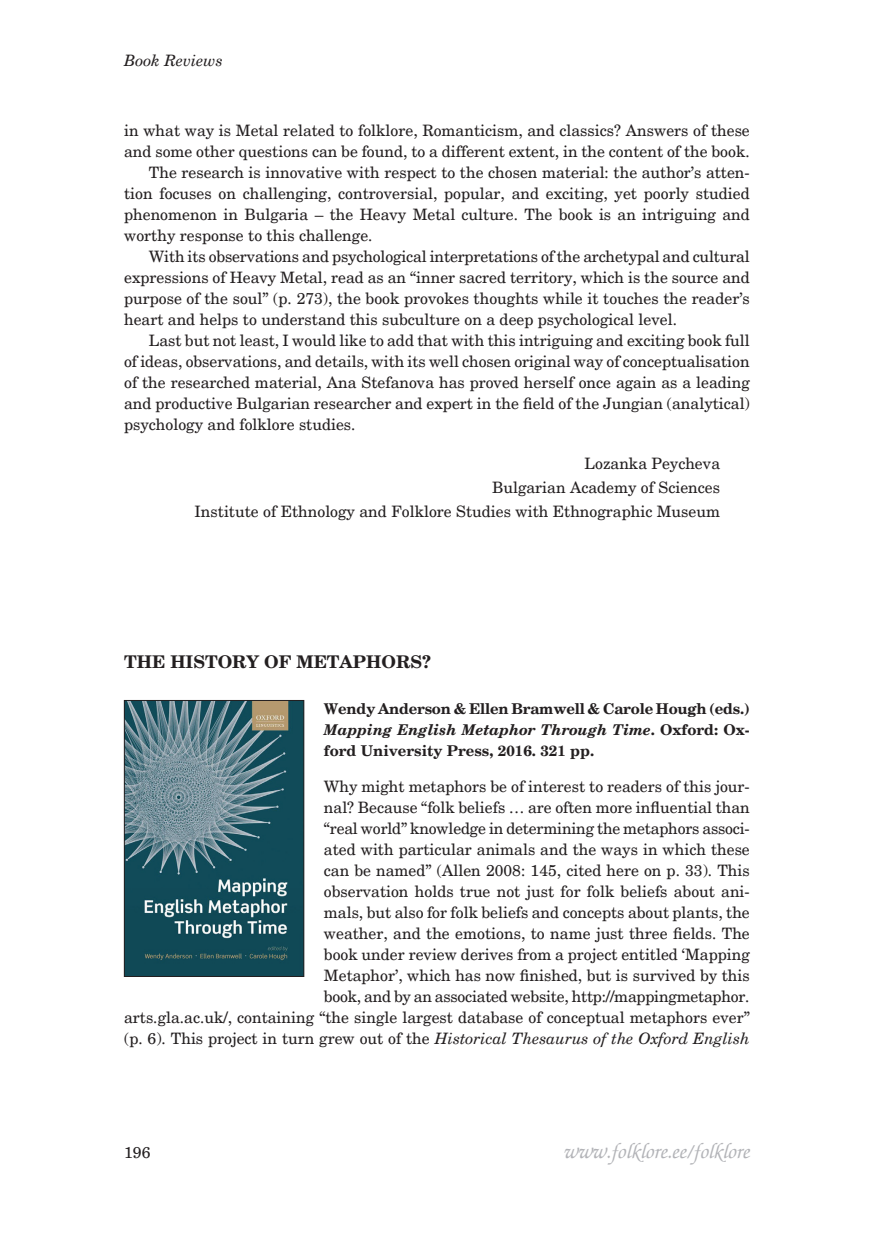
<style>
.page{position:relative;width:874px;height:1241px;background:#fff}
.page>*{position:absolute;margin:0;border:0;box-sizing:border-box;transform-origin:0 0}
.t1{font:italic 500 21px "Zapf Chancery";color:#b2b3b7}
.t2{font:700 17.5px "New Century Schlbk";color:#231f20}
.t3{font:15.75px/21px "New Century Schlbk";color:#231f20;text-align:right}
.t4{font:italic 15.75px "New Century Schlbk";color:#231f20}
.t5{font:700 14.88px/21px "New Century Schlbk";letter-spacing:-.015em;color:#231f20;text-align:justify}
.s1{font-style:italic}
</style>
<div class="page">
<img style="left:126px;top:702px;width:176px;height:272px">
<div style="left:124px;top:700px;width:180px;height:276px;border:1px solid #231f20"></div>
<p class="t4" style="left:124px;top:51px;width:100px">Book Reviews</p>
<p class="t3" style="left:124px;top:120px;width:627px">in what way is Metal related to folklore, Romanticism, and classics? Answers of these</p>
<p class="t3" style="left:124px;top:141px;width:627px">and some other questions can be found, to a different extent, in the content of the book.</p>
<p class="t3" style="left:149px;top:162px;width:602px">The research is innovative with respect to the chosen material: the author’s atten-</p>
<p class="t3" style="left:124px;top:183px;width:627px">tion focuses on challenging, controversial, popular, and exciting, yet poorly studied</p>
<p class="t3" style="left:124px;top:204px;width:627px">phenomenon in Bulgaria – the Heavy Metal culture. The book is an intriguing and</p>
<p class="t3" style="left:124px;top:225px;width:250px">worthy response to this challenge.</p>
<p class="t3" style="left:149px;top:246px;width:602px">With its observations and psychological interpretations of the archetypal and cultural</p>
<p class="t3" style="left:124px;top:267px;width:627px">expressions of Heavy Metal, read as an “inner sacred territory, which is the source and</p>
<p class="t3" style="left:124px;top:288px;width:627px">purpose of the soul” (p. 273), the book provokes thoughts while it touches the reader’s</p>
<p class="t3" style="left:124px;top:309px;width:554px">heart and helps to understand this subculture on a deep psychological level.</p>
<p class="t3" style="left:149px;top:330px;width:602px">Last but not least, I would like to add that with this intriguing and exciting book full</p>
<p class="t3" style="left:124px;top:351px;width:626px">of ideas, observations, and details, with its well chosen original way of conceptualisation</p>
<p class="t3" style="left:124px;top:372px;width:627px">of the researched material, Ana Stefanova has proved herself once again as a leading</p>
<p class="t3" style="left:124px;top:393px;width:627px">and productive Bulgarian researcher and expert in the field of the Jungian (analytical)</p>
<p class="t3" style="left:124px;top:414px;width:233px">psychology and folklore studies.</p>
<p class="t3" style="left:194px;top:451px;width:527px;line-height:24.2px">Lozanka Peycheva<br>Bulgarian Academy of Sciences<br>Institute of Ethnology and Folklore Studies with Ethnographic Museum</p>
<p class="t2" style="left:124px;top:650px;width:15px">THE</p>
<p class="t2" style="left:170px;top:650px;width:14px">HISTORY</p>
<p class="t2" style="left:264px;top:650px;width:48px">OF MET</p>
<p class="t2" style="left:339px;top:650px;width:28px">APHORS</p>
<p class="t2" style="left:422px;top:650px;width:10px">?</p>
<p class="t5" style="left:324px;top:698px;width:427px">Wendy Anderson &amp; Ellen Bramwell &amp; Carole Hough (eds.)<br><span class="s1">Mapping English Metaphor Through Time</span>. Oxford: Ox&shy;ford University Press, 2016. 321 pp.</p>
<p class="t3" style="left:124px;top:775px;width:627px">Why might metaphors be of interest to readers of this jour-<br>nal? Because “folk beliefs … are often more influential than<br>“real world” knowledge in determining the metaphors associ-<br>ated with particular animals and the ways in which these<br>can be named” (Allen 2008: 145, cited here on p. 33). This<br>observation holds true not just for folk beliefs about ani-<br>mals, but also for folk beliefs and concepts about plants, the<br>weather, and the emotions, to name just three fields. The<br>book under review derives from a project entitled ‘Mapping<br>Metaphor’, which has now finished, but is survived by this<br>book, and by an associated website, http://mappingmetaphor.<br>arts.gla.ac.uk/, containing “the single largest database of conceptual metaphors ever” (p. 6). This project in turn grew out of the <span class="s1">Historical Thesaurus of the Oxford English</span></p>
<p class="t3" style="left:124px;top:1141px;width:28px">196</p>
<h1 class="t1" style="left:562px;top:1137px;width:188px">www.folklore.ee/folklore</h1>
</div>
